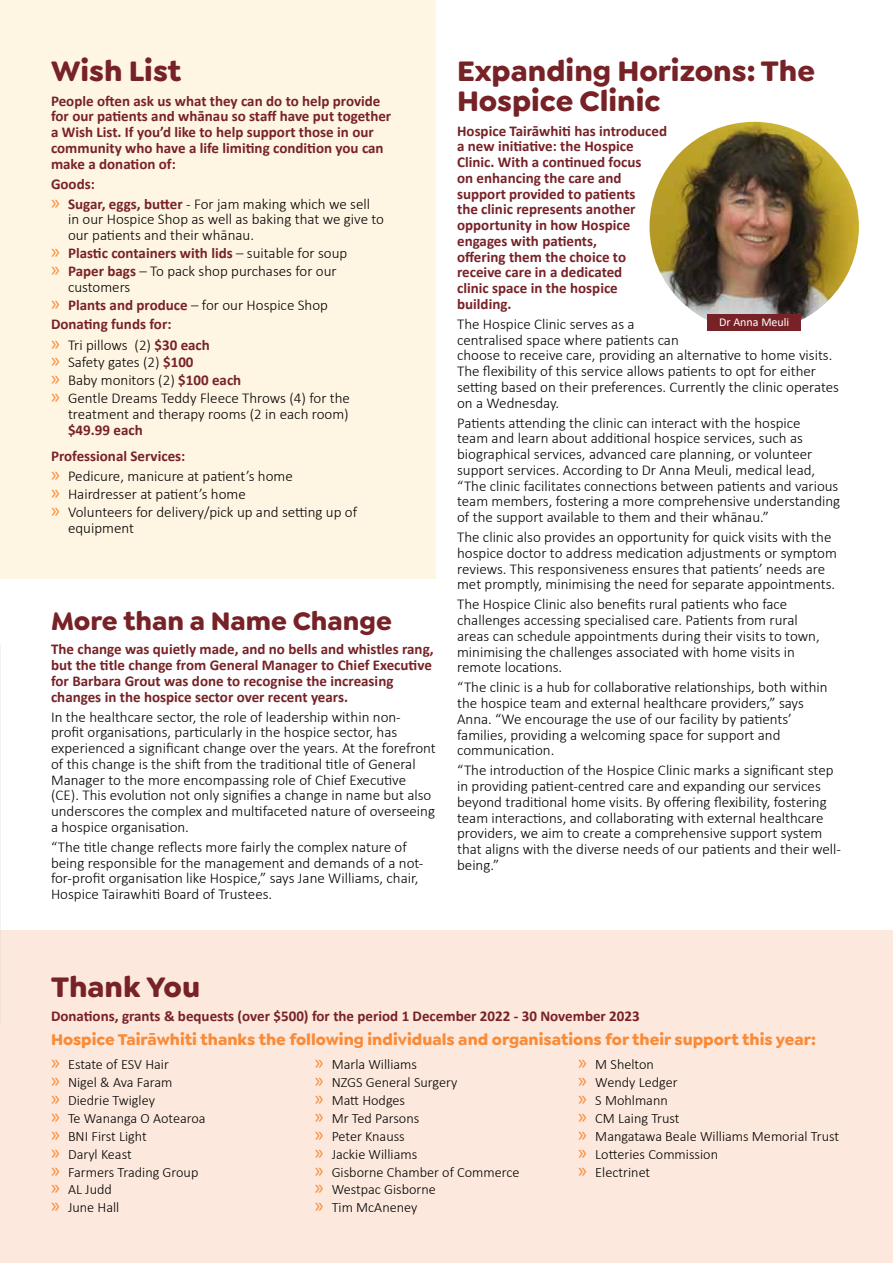
<style>
.page{position:relative;width:893px;height:1263px;background:#fff}
.page>*{position:absolute;margin:0;border:0;box-sizing:border-box;transform-origin:0 0}
.t1{font:700 30px/30px "Goldplay";color:#772227}
.t2{font:700 27px "Goldplay";color:#772227}
.t3{font:700 16.5px "Goldplay";color:#f98b38}
.t4{font:300 15px/15.8px "Calibri";color:#000}
.t5{font:700 15px/15.8px "Calibri";color:#772227}
.t6{font:300 14.25px/17.9px "Calibri";color:#000}
.t7{font:12px "Calibri";color:#fff}
.s1{font-weight:700;color:#772227}
.s2{font-family:"Myriad Pro";font-weight:400;font-size:21px;color:#f98b38}
.s3{font-weight:300;color:#000}
</style>
<div class="page">
<div style="left:0;top:0;width:436px;height:578px;background:#fff5e3"></div>
<div style="left:0;top:930px;width:893px;height:333px;background:#fce8dc"></div>
<img style="left:0;top:644px;width:1px;height:381px">
<img style="left:649px;top:122px;width:210px;height:209px;border-radius:105px">
<div style="left:708px;top:315px;width:93px;height:16px;background:#772227"></div>
<h1 class="t1" style="left:51px;top:56px;width:132px">Wish List</h1>
<p class="t5" style="left:51px;top:93px;width:342px">People often ask us what they can do to help provide for our patients and whānau so staff have put together a Wish List. If you’d like to help support those in our community who have a life limiting condition you can make a donation of:</p>
<p class="t4" style="left:51px;top:173px;width:321px;line-height:20px"><span class="s1">Goods:<br></span><span class="s2">»</span> <span class="s1">Sugar, eggs, butter</span> - For jam making which we sell</p>
<p class="t4" style="left:68px;top:211px;width:318px">in our Hospice Shop as well as baking that we give to our patients and their whānau.</p>
<p class="t4" style="left:51px;top:244px;width:298px;line-height:17.9px"><span class="s2">»</span> <span class="s1">Plastic containers with lids</span> – suitable for soup <span class="s2">»</span> <span class="s1">Paper bags</span> – To pack shop purchases for our</p>
<p class="t4" style="left:51px;top:278px;width:278px;line-height:17.9px;text-indent:17px">customers<br><span class="s2">»</span> <span class="s1">Plants and produce</span> – for our Hospice Shop</p>
<p class="t5" style="left:51px;top:314px;width:160px;line-height:20px">Donating funds for:<br><span class="s2">»</span> <span class="s3">Tri pillows (2)</span> $30 each</p>
<p class="t4" style="left:51px;top:353px;width:301px;line-height:17.9px"><span class="s2">»</span> Safety gates (2) <span class="s1">$100<br></span><span class="s2">»</span> Baby monitors (2) <span class="s1">$100 each<br></span><span class="s2">»</span> Gentle Dreams Teddy Fleece Throws (4) for the</p>
<p class="t4" style="left:68px;top:406px;width:282px">treatment and therapy rooms (2 in each room)</p>
<p class="t5" style="left:51px;top:416px;width:136px;line-height:26.7px;text-indent:17px">$49.99 each<br>Professional Services:</p>
<p class="t4" style="left:51px;top:467px;width:308px;line-height:17.9px"><span class="s2">»</span> Pedicure, manicure at patient’s home<br><span class="s2">»</span> Hairdresser at patient’s home<br><span class="s2">»</span> Volunteers for delivery/pick up and setting up of</p>
<p class="t4" style="left:68px;top:520px;width:67px">equipment</p>
<h2 class="t2" style="left:51px;top:603px;width:342px">More than a Name Change</h2>
<p class="t5" style="left:51px;top:641px;width:384px">The change was quietly made, and no bells and whistles rang, but the title change from General Manager to Chief Executive for Barbara Grout was done to recognise the increasing changes in the hospice sector over recent years.</p>
<p class="t4" style="left:51px;top:709px;width:386px">In the healthcare sector, the role of leadership within non&shy;profit organisations, particularly in the hospice sector, has experienced a significant change over the years. At the forefront of this change is the shift from the traditional title of General Manager to the more encompassing role of Chief Executive (CE). This evolution not only signifies a change in name but also underscores the complex and multifaceted nature of overseeing a hospice organisation.</p>
<p class="t4" style="left:51px;top:839px;width:374px">“The title change reflects more fairly the complex nature of being responsible for the management and demands of a not&shy;for-profit organisation like Hospice,” says Jane Williams, chair, Hospice Tairawhiti Board of Trustees.</p>
<h1 class="t1" style="left:457px;top:56px;width:359px">Expanding Horizons: The<br>Hospice Clinic</h1>
<p class="t5" style="left:457px;top:123px;width:212px">Hospice Tairāwhiti has introduced a new initiative: the Hospice<br>Clinic. With a continued focus<br>on enhancing the care and support provided to patients<br>the clinic represents another opportunity in how Hospice engages with patients,<br>offering them the choice to receive care in a dedicated<br>clinic space in the hospice building.</p>
<p class="t4" style="left:457px;top:316px;width:383px">The Hospice Clinic serves as a<br>centralised space where patients can<br>choose to receive care, providing an alternative to home visits.<br>The flexibility of this service allows patients to opt for either setting based on their preferences. Currently the clinic operates on a Wednesday.</p>
<p class="t4" style="left:457px;top:415px;width:385px">Patients attending the clinic can interact with the hospice<br>team and learn about additional hospice services, such as biographical services, advanced care planning, or volunteer support services. According to Dr Anna Meuli, medical lead, “The clinic facilitates connections between patients and various team members, fostering a more comprehensive understanding of the support available to them and their whānau.”</p>
<p class="t4" style="left:457px;top:529px;width:381px">The clinic also provides an opportunity for quick visits with the hospice doctor to address medication adjustments or symptom reviews. This responsiveness ensures that patients’ needs are met promptly, minimising the need for separate appointments.</p>
<p class="t4" style="left:457px;top:596px;width:364px">The Hospice Clinic also benefits rural patients who face challenges accessing specialised care. Patients from rural areas can schedule appointments during their visits to town, minimising the challenges associated with home visits in remote locations.</p>
<p class="t4" style="left:457px;top:679px;width:372px">“The clinic is a hub for collaborative relationships, both within the hospice team and external healthcare providers,” says Anna. “We encourage the use of our facility by patients’ families, providing a welcoming space for support and communication.</p>
<p class="t4" style="left:457px;top:762px;width:386px">“The introduction of the Hospice Clinic marks a significant step in providing patient-centred care and expanding our services beyond traditional home visits. By offering flexibility, fostering team interactions, and collaborating with external healthcare providers, we aim to create a comprehensive support system that aligns with the diverse needs of our patients and their well&shy;being.”</p>
<p class="t7" style="left:719px;top:314px;width:72px">Dr Anna Meuli</p>
<h1 class="t1" style="left:51px;top:972px;width:151px">Thank You</h1>
<p class="t5" style="left:51px;top:1008px;width:590px">Donations, grants &amp; bequests (over $500) for the period 1 December 2022 - 30 November 2023</p>
<p class="t3" style="left:51px;top:1029px;width:766px">Hospice Tairāwhiti thanks the following individuals and organisations for their support this year:</p>
<p class="t6" style="left:51px;top:1055px;width:156px"><span class="s2">»</span> Estate of ESV Hair<br><span class="s2">»</span> Nigel &amp; Ava Faram<br><span class="s2">»</span> Diedrie Twigley<br><span class="s2">»</span> Te Wananga O Aotearoa <span class="s2">»</span> BNI First Light<br><span class="s2">»</span> Daryl Keast<br><span class="s2">»</span> Farmers Trading Group <span class="s2">»</span> AL Judd<br><span class="s2">»</span> June Hall</p>
<p class="t6" style="left:315px;top:1055px;width:206px"><span class="s2">»</span> Marla Williams<br><span class="s2">»</span> NZGS General Surgery<br><span class="s2">»</span> Matt Hodges<br><span class="s2">»</span> Mr Ted Parsons<br><span class="s2">»</span> Peter Knauss<br><span class="s2">»</span> Jackie Williams<br><span class="s2">»</span> Gisborne Chamber of Commerce <span class="s2">»</span> Westpac Gisborne<br><span class="s2">»</span> Tim McAneney</p>
<p class="t6" style="left:578px;top:1055px;width:262px"><span class="s2">»</span> M Shelton<br><span class="s2">»</span> Wendy Ledger<br><span class="s2">»</span> S Mohlmann<br><span class="s2">»</span> CM Laing Trust<br><span class="s2">»</span> Mangatawa Beale Williams Memorial Trust <span class="s2">»</span> Lotteries Commission<br><span class="s2">»</span> Electrinet</p>
</div>
